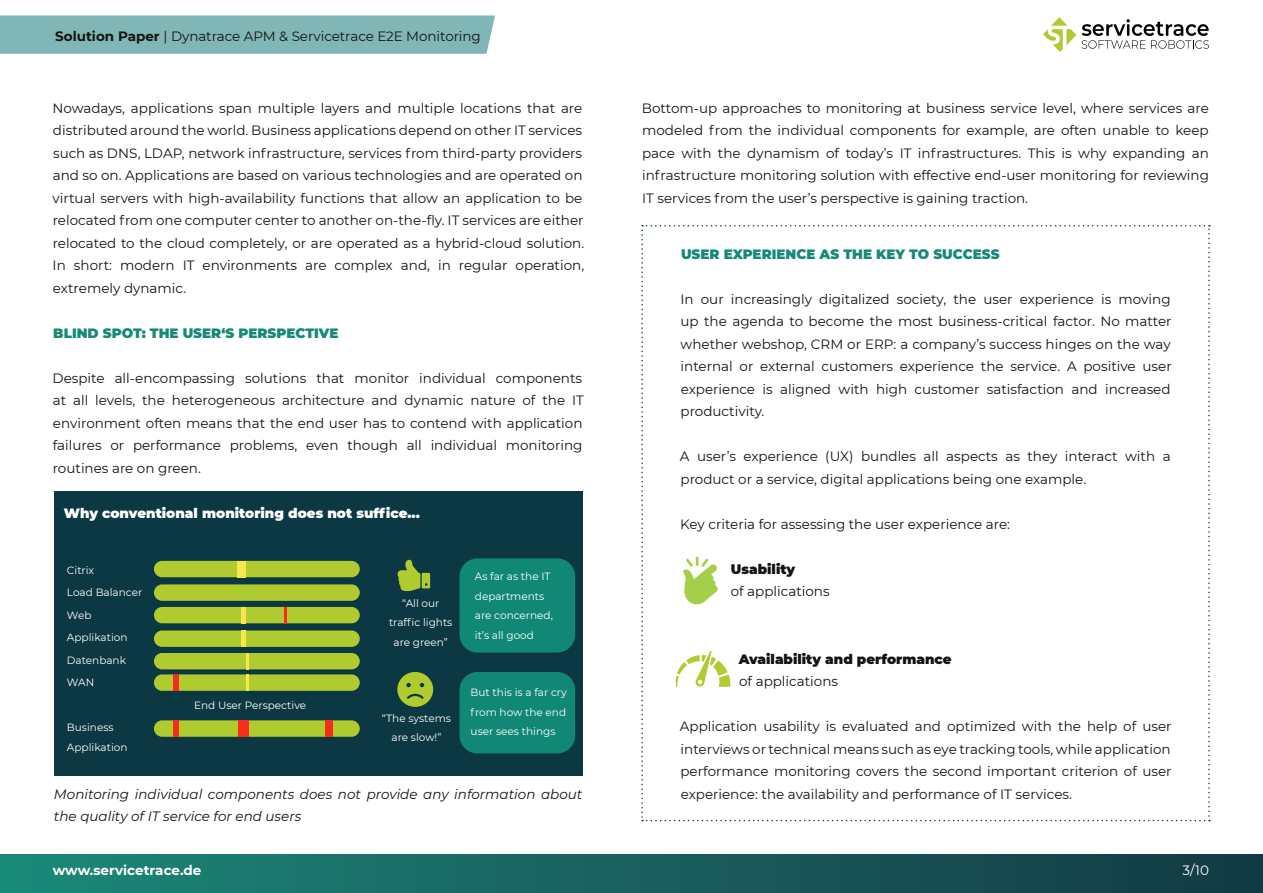
<style>
.page{position:relative;width:1263px;height:893px;background:#fff}
.page>*{position:absolute;margin:0;border:0;box-sizing:border-box;transform-origin:0 0}
.t1{font:13.5px/22.5px "Montserrat";color:#141414;text-align:justify}
.t2{font:italic 13.5px/22.5px "Montserrat";color:#141414}
.t3{font:900 13.5px "Montserrat";color:#168a79}
.t4{font:900 13.5px "Montserrat";color:#fff}
.t5{font:900 13.5px "Montserrat";color:#141414}
.t6{font:700 13.5px "Montserrat";color:#fff}
.t7{font:13.5px "Montserrat";color:#fff}
.t8{font:10.5px/19.5px "Montserrat";color:#fff}
.s1{font-weight:700}
</style>
<div class="page">
<div style="left:54px;top:491px;width:528px;height:285px;background:#0b3842"></div>
<div style="left:154px;top:561px;width:206px;height:16px;background:#afcb30;border-radius:8px"></div>
<div style="left:154px;top:607px;width:206px;height:16px;background:#afcb30;border-radius:8px"></div>
<div style="left:154px;top:630px;width:206px;height:17px;background:#afcb30;border-radius:8px"></div>
<div style="left:154px;top:653px;width:206px;height:16px;background:#afcb30;border-radius:8px"></div>
<div style="left:154px;top:674px;width:206px;height:17px;background:#afcb30;border-radius:8px"></div>
<div style="left:154px;top:720px;width:206px;height:17px;background:#afcb30;border-radius:8px"></div>
<div style="left:154px;top:584px;width:206px;height:17px;background:#afcb30;border-radius:8px"></div>
<div style="left:237px;top:561px;width:9px;height:16px;background:#f8e64f"></div>
<hr style="left:242px;top:607px;width:4px;height:16px;background:#f8e64f">
<hr style="left:242px;top:630px;width:4px;height:17px;background:#f8e64f">
<svg style="left:246px;top:653px;width:2px;height:38px"></svg>
<svg style="left:284px;top:607px;width:2px;height:16px"></svg>
<div style="left:173px;top:674px;width:6px;height:17px;background:#f82c1a"></div>
<div style="left:173px;top:720px;width:6px;height:17px;background:#f82c1a"></div>
<div style="left:239px;top:720px;width:10px;height:17px;background:#f82c1a"></div>
<div style="left:325px;top:720px;width:7px;height:17px;background:#f82c1a"></div>
<div style="left:459px;top:558px;width:116px;height:95px;background:#118876;border-radius:18px"></div>
<div style="left:459px;top:672px;width:116px;height:81px;background:#118876;border-radius:18px"></div>
<svg style="left:398px;top:560px;width:32px;height:31px"></svg>
<svg style="left:397px;top:672px;width:36px;height:35px"></svg>
<svg style="left:641px;top:225px;width:569px;height:596px"></svg>
<div style="left:0;top:855px;width:1263px;height:38px;background:linear-gradient(to right,#1c8979,#143843)"></div>
<div style="left:0;top:16px;width:495px;height:38px;background:#80b6b5"></div>
<svg style="left:1043px;top:17px;width:166px;height:35px"></svg>
<p class="t1" style="left:55px;top:25px;width:427px"><span class="s1">Solution Paper</span> | Dynatrace APM &amp; Servicetrace E2E Monitoring</p>
<p class="t1" style="left:53px;top:96px;width:533px;text-align:left">Nowadays, applications span multiple layers and multiple locations that are distributed around the world. Business applications depend on other IT services such as DNS, LDAP, network infrastructure, services from third-party providers and so on. Applications are based on various technologies and are operated on virtual servers with high-availability functions that allow an application to be relocated from one computer center to another on-the-fly. IT services are either relocated to the cloud completely, or are operated as a hybrid-cloud solution.<br>In short: modern IT environments are complex and, in regular operation, extremely dynamic.</p>
<p class="t3" style="left:53px;top:323px;width:287px">BLIND SPOT: THE USER‘S PERSPECTIVE</p>
<p class="t1" style="left:53px;top:366px;width:533px;text-align:left">Despite all-encompassing solutions that monitor individual components at all levels, the heterogeneous architecture and dynamic nature of the IT environment often means that the end user has to contend with application failures or performance problems, even though all individual monitoring routines are on green.</p>
<p class="t4" style="left:64px;top:503px;width:357px">Why conventional monitoring does not suffice...</p>
<p class="t8" style="left:67px;top:558px;width:77px;line-height:22.5px">Citrix<br>Load Balancer<br>Web<br>Applikation<br>Datenbank<br>WAN</p>
<p class="t8" style="left:67px;top:717px;width:62px">Business<br>Applikation</p>
<p class="t8" style="left:194px;top:695px;width:114px">End User Perspective</p>
<p class="t8" style="left:389px;top:593px;width:65px;text-align:center">“All our traffic lights are green”</p>
<p class="t8" style="left:382px;top:708px;width:71px;text-align:center">“The systems are slow!”</p>
<p class="t8" style="left:475px;top:567px;width:79px">As far as the IT departments are concerned, it’s all good</p>
<p class="t8" style="left:471px;top:683px;width:98px;text-align:justify">But this is a far cry from how the end user sees things</p>
<p class="t2" style="left:54px;top:782px;width:530px">Monitoring individual components does not provide any information about the quality of IT service for end users</p>
<p class="t1" style="left:642px;top:96px;width:569px">Bottom-up approaches to monitoring at business service level, where services are modeled from the individual components for example, are often unable to keep pace with the dynamism of today’s IT infrastructures. This is why expanding an infrastructure monitoring solution with effective end-user monitoring for reviewing IT services from the user’s perspective is gaining traction.</p>
<p class="t3" style="left:681px;top:244px;width:320px">USER EXPERIENCE AS THE KEY TO SUCCESS</p>
<p class="t1" style="left:680px;top:287px;width:493px">In our increasingly digitalized society, the user experience is moving up the agenda to become the most business-critical factor. No matter whether webshop, CRM or ERP: a company’s success hinges on the way internal or external customers experience the service. A positive user experience is aligned with high customer satisfaction and increased productivity.</p>
<p class="t1" style="left:680px;top:445px;width:492px">A user’s experience (UX) bundles all aspects as they interact with a product or a service, digital applications being one example.</p>
<p class="t1" style="left:680px;top:512px;width:331px">Key criteria for assessing the user experience are:</p>
<p class="t5" style="left:731px;top:559px;width:66px">Usability</p>
<p class="t1" style="left:731px;top:580px;width:100px">of applications</p>
<p class="t5" style="left:739px;top:649px;width:214px">Availability and performance</p>
<p class="t1" style="left:739px;top:670px;width:100px">of applications</p>
<p class="t1" style="left:680px;top:715px;width:493px">Application usability is evaluated and optimized with the help of user interviews or technical means such as eye tracking tools, while application performance monitoring covers the second important criterion of user experience: the availability and performance of IT services.</p>
<p class="t6" style="left:53px;top:861px;width:150px">www.servicetrace.de</p>
<p class="t7" style="left:1182px;top:861px;width:28px">3/10</p>
</div>
